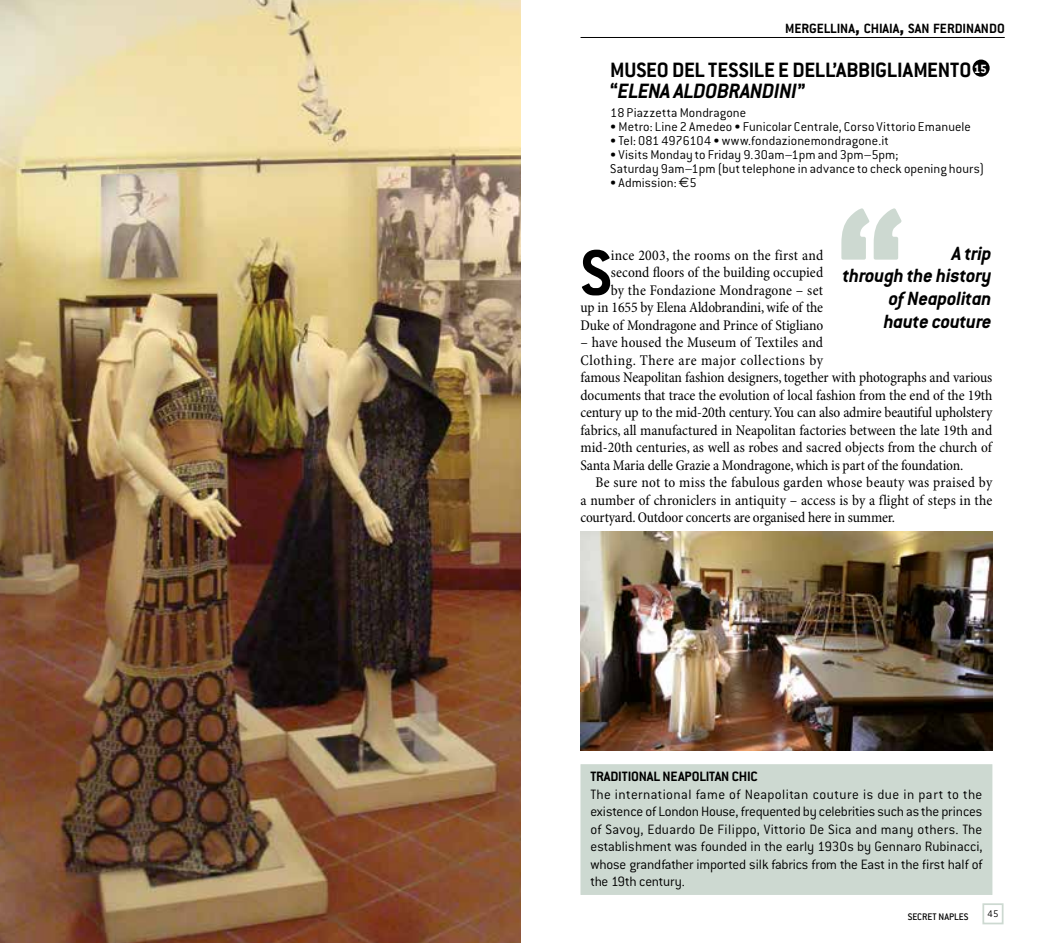
<style>
.page{position:relative;width:1042px;height:943px;background:#fff}
.page>*{position:absolute;margin:0;border:0;box-sizing:border-box;transform-origin:0 0}
.t1{font:700 205.62px "Conduit ITC";color:#cdd9d1}
.t2{font:700 70.35px "Conduit ITC";color:#000}
.t3{font:700 22.75px/21px "Conduit ITC";letter-spacing:-.005em;color:#000}
.t4{font:italic 700 21px/22.8px "Conduit ITC";letter-spacing:-.015em;color:#000;text-align:right}
.t5{font:condensed 14.88px/17.5px "Minion Pro";letter-spacing:-.005em;color:#000;text-align:right}
.t6{font:300 14.88px/17.5px "Conduit ITC";color:#000}
.t7{font:condensed 14.88px "Minion Pro";letter-spacing:.015em;color:#000}
.t8{font:condensed 14.88px "Minion Pro";letter-spacing:.04em;color:#000}
.t9{font:700 14.7px "Conduit ITC";color:#000}
.t10{font:300 14px/14px "Conduit ITC";letter-spacing:.005em;color:#000}
.t11{font:700 13.12px "Conduit ITC";color:#fff}
.t12{font:500 10.5px "Conduit ITC";color:#000}
.t13{font:300 10.5px "Conduit ITC";color:#000}
.s1{font-size:21px}
.s2{font-style:italic}
.s3{font-family:"Euro Sans";font-weight:400}
.s4{font-weight:700}
</style>
<div class="page">
<div style="left:982px;top:903px;width:21px;height:21px;background:#fff;border:2px solid #cdd9d1"></div>
<div style="left:580px;top:764px;width:412px;height:130px;background:#cdd9d1"></div>
<hr style="left:580px;top:37px;width:425px;height:1px;background:#000">
<div style="left:972px;top:60px;width:17px;height:17px;background:#000;border-radius:50%"></div>
<img style="left:0;top:0;width:521px;height:943px">
<img style="left:580px;top:531px;width:412px;height:219px">
<p class="t9" style="left:785px;top:20px;width:221px">MERGELLINA<span class="s1">,</span> CHIAIA<span class="s1">,</span> SAN FERDINANDO</p>
<p class="t11" style="left:974px;top:61px;width:14px">15</p>
<p class="t3" style="left:610px;top:59px;width:363px">MUSEO DEL TESSILE E DELL’ABBIGLIAMENTO “<span class="s2">…L…NA ALDOBRANDINI</span>”</p>
<p class="t10" style="left:610px;top:106px;width:137px">18 Piazzetta Mondragone</p>
<p class="t10" style="left:610px;top:120px;width:362px">• Metro: Line 2 Amedeo • Funicolar Centrale, Corso Vittorio Emanuele</p>
<p class="t10" style="left:610px;top:134px;width:280px">• Tel: 081 4976104 • www.fondazionemondragone.it</p>
<p class="t10" style="left:610px;top:148px;width:375px">• Visits Monday to Friday 9.30am–1pm and 3pm–5pm;<br>Saturday 9am–1pm (but telephone in advance to check opening hours)</p>
<p class="t10" style="left:610px;top:176px;width:88px">• Admission: <span class="s3">€</span>5</p>
<p class="t1" style="left:834px;top:163px;width:73px">“</p>
<p class="t4" style="left:843px;top:241px;width:151px">A trip<br>through the history of Neapolitan haute couture</p>
<p class="t5" style="left:580px;top:247px;width:244px">ince 2003, the rooms on the first and second floors of the building occupied<br>by the Fondazione Mondragone – set<br>up in 1655 by Elena Aldobrandini, wife of the Duke of Mondragone and Prince of Stigliano</p>
<p class="t5" style="left:580px;top:334px;width:244px">– have housed the Museum of Textiles and</p>
<p class="t8" style="left:580px;top:351px;width:244px">Clothing. There are major collections by</p>
<p class="t5" style="left:580px;top:369px;width:413px">famous Neapolitan fashion designers, together with photographs and various</p>
<p class="t5" style="left:580px;top:387px;width:413px">documents that trace the evolution of local fashion from the end of the 19th</p>
<p class="t5" style="left:580px;top:404px;width:413px">century up to the mid-20th century. You can also admire beautiful upholstery</p>
<p class="t5" style="left:580px;top:422px;width:413px">fabrics, all manufactured in Neapolitan factories between the late 19th and</p>
<p class="t5" style="left:580px;top:439px;width:413px">mid-20th centuries, as well as robes and sacred objects from the church of</p>
<p class="t5" style="left:580px;top:457px;width:384px">Santa Maria delle Grazie a Mondragone, which is part of the foundation.</p>
<p class="t7" style="left:595px;top:473px;width:398px">Be sure not to miss the fabulous garden whose beauty was praised by</p>
<p class="t5" style="left:580px;top:492px;width:413px">a number of chroniclers in antiquity – access is by a flight of steps in the</p>
<p class="t5" style="left:580px;top:509px;width:316px">courtyard. Outdoor concerts are organised here in summer.</p>
<p class="t2" style="left:580px;top:232px;width:32px">S</p>
<p class="t6" style="left:590px;top:768px;width:394px"><span class="s4">TRADITIONAL NEAPOLITAN CHIC<br></span>The international fame of Neapolitan couture is due in part to the existence of London House, frequented by celebrities such as the princes of Savoy, Eduardo De Filippo, Vittorio De Sica and many others. The establishment was founded in the early 1930s by Gennaro Rubinacci, whose grandfather imported silk fabrics from the East in the first half of the 19th century.</p>
<p class="t12" style="left:908px;top:910px;width:62px">SECRET NAPLES</p>
<p class="t13" style="left:987px;top:907px;width:12px">45</p>
</div>
